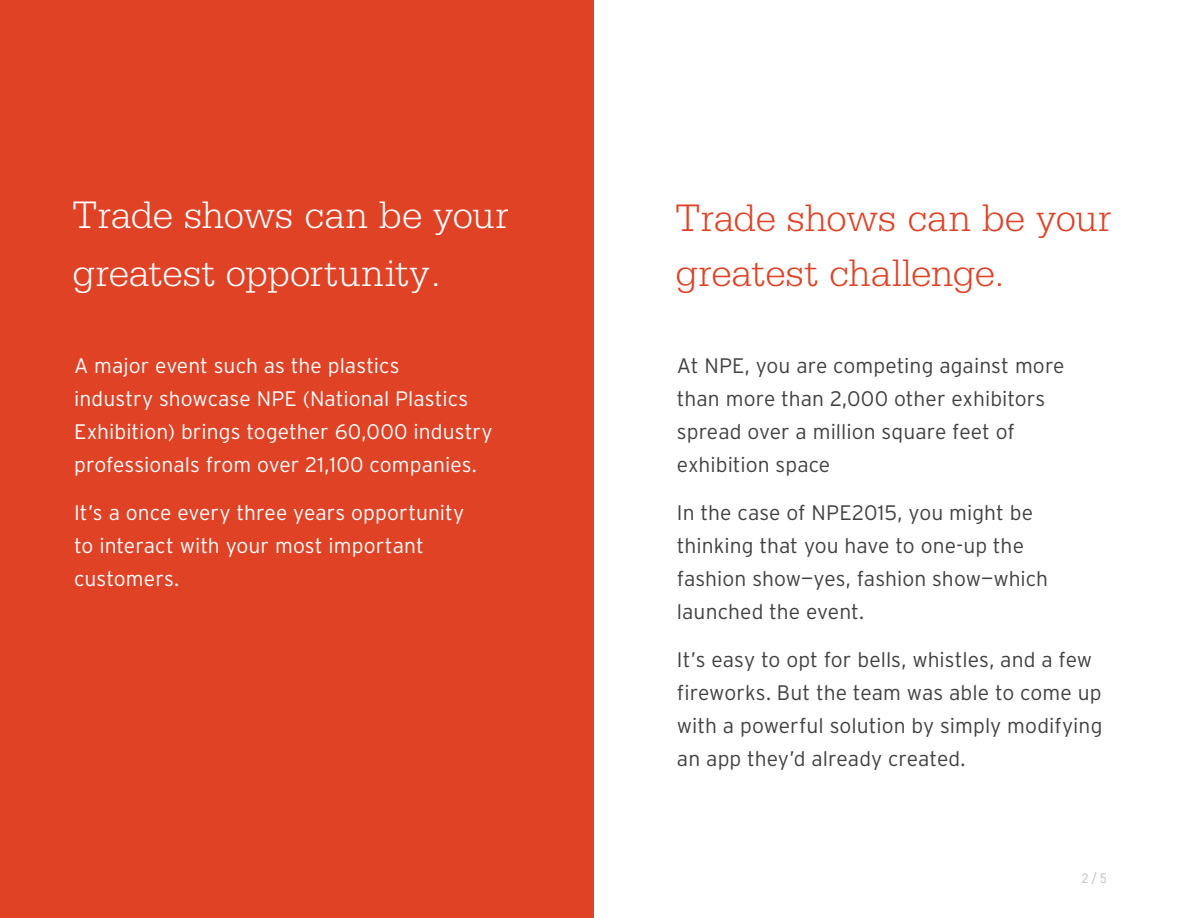
<style>
.page{position:relative;width:1188px;height:918px;background:#fff}
.page>*{position:absolute;margin:0;border:0;box-sizing:border-box;transform-origin:0 0}
.t1{font:300 40.5px/57.9px "Serifa";letter-spacing:.005em;color:#fff}
.t2{font:300 40.5px/54.9px "Serifa";letter-spacing:-.005em;color:#e04226}
.t3{font:300 21px/33px "Interstate";letter-spacing:.005em;color:#414042}
.t4{font:300 21px/33px "Interstate";letter-spacing:.005em;color:#fff}
.t5{font:13.5px "DIN";color:#bcbec0}
</style>
<div class="page">
<div style="left:0;top:0;width:594px;height:918px;background:#e04226"></div>
<h1 class="t1" style="left:73px;top:186px;width:438px">Trade shows can be your greatest opportunity.</h1>
<h1 class="t2" style="left:675px;top:190px;width:438px">Trade shows can be your greatest challenge.</h1>
<p class="t4" style="left:74px;top:348px;width:420px">A major event such as the plastics<br>industry showcase NPE (National Plastics Exhibition) brings together 60,000 industry professionals from over 21,100 companies.</p>
<p class="t4" style="left:74px;top:495px;width:392px">It’s a once every three years opportunity to interact with your most important customers.</p>
<p class="t3" style="left:677px;top:349px;width:389px">At NPE, you are competing against more than more than 2,000 other exhibitors spread over a million square feet of exhibition space</p>
<p class="t3" style="left:677px;top:496px;width:373px">In the case of NPE2015, you might be thinking that you have to one-up the fashion show—yes, fashion show—which launched the event.</p>
<p class="t3" style="left:677px;top:643px;width:427px">It’s easy to opt for bells, whistles, and a few fireworks. But the team was able to come up with a powerful solution by simply modifying an app they’d already created.</p>
<p class="t5" style="left:1081px;top:870px;width:27px">2 / 5</p>
</div>
